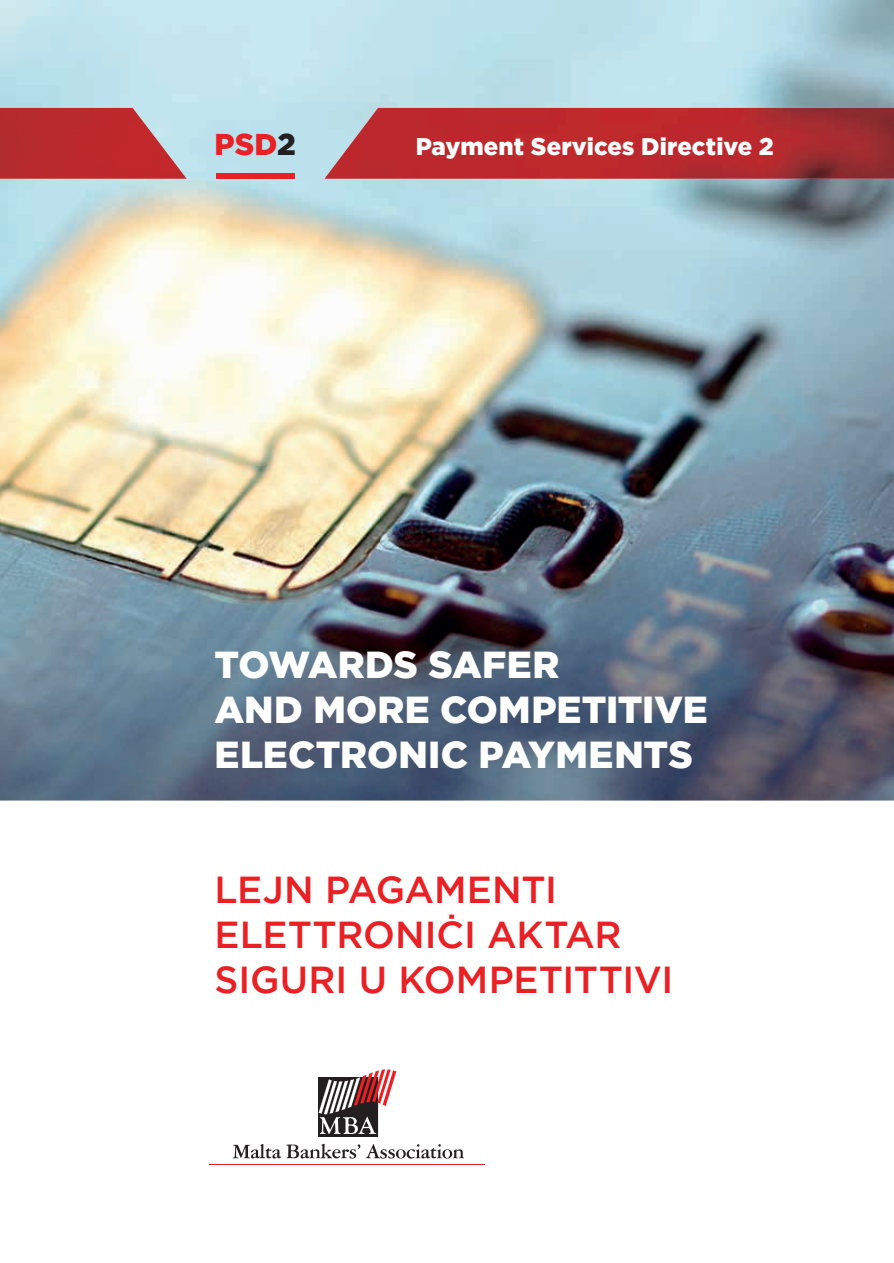
<style>
.page{position:relative;width:894px;height:1263px;background:#fff}
.page>*{position:absolute;margin:0;border:0;box-sizing:border-box;transform-origin:0 0}
.t1{font:900 37.5px/45px "Gotham";color:#fff}
.t2{font:500 37.5px/45px "Gotham";letter-spacing:-.005em;color:#e92024}
.t3{font:900 30px "Gotham";color:#e92024}
.t4{font:900 24px "Gotham";color:#fff}
.s1{color:#231f20}
</style>
<div class="page">
<img style="left:0;top:0;width:894px;height:801px">
<hr style="left:210px;top:1164px;width:275px;height:1px;background:#e92024">
<svg style="left:233px;top:1144px;width:127px;height:14px"></svg>
<svg style="left:366px;top:1144px;width:98px;height:15px"></svg>
<svg style="left:318px;top:1069px;width:78px;height:68px"></svg>
<img style="left:324px;top:108px;width:570px;height:71px">
<img style="left:0;top:108px;width:187px;height:71px">
<div style="left:216px;top:173px;width:79px;height:6px;background:#e92024"></div>
<p class="t3" style="left:214px;top:124px;width:83px">PSD<span class="s1">2</span></p>
<p class="t4" style="left:416px;top:130px;width:360px">Payment Services Directive 2</p>
<p class="t1" style="left:214px;top:642px;width:495px">TOWARDS SAFER<br>AND MORE COMPETITIVE<br>ELECTRONIC PAYMENTS</p>
<p class="t2" style="left:214px;top:867px;width:461px">LEJN PAGAMENTI<br>ELETTRONIĊI AKTAR<br>SIGURI U KOMPETITTIVI</p>
</div>
